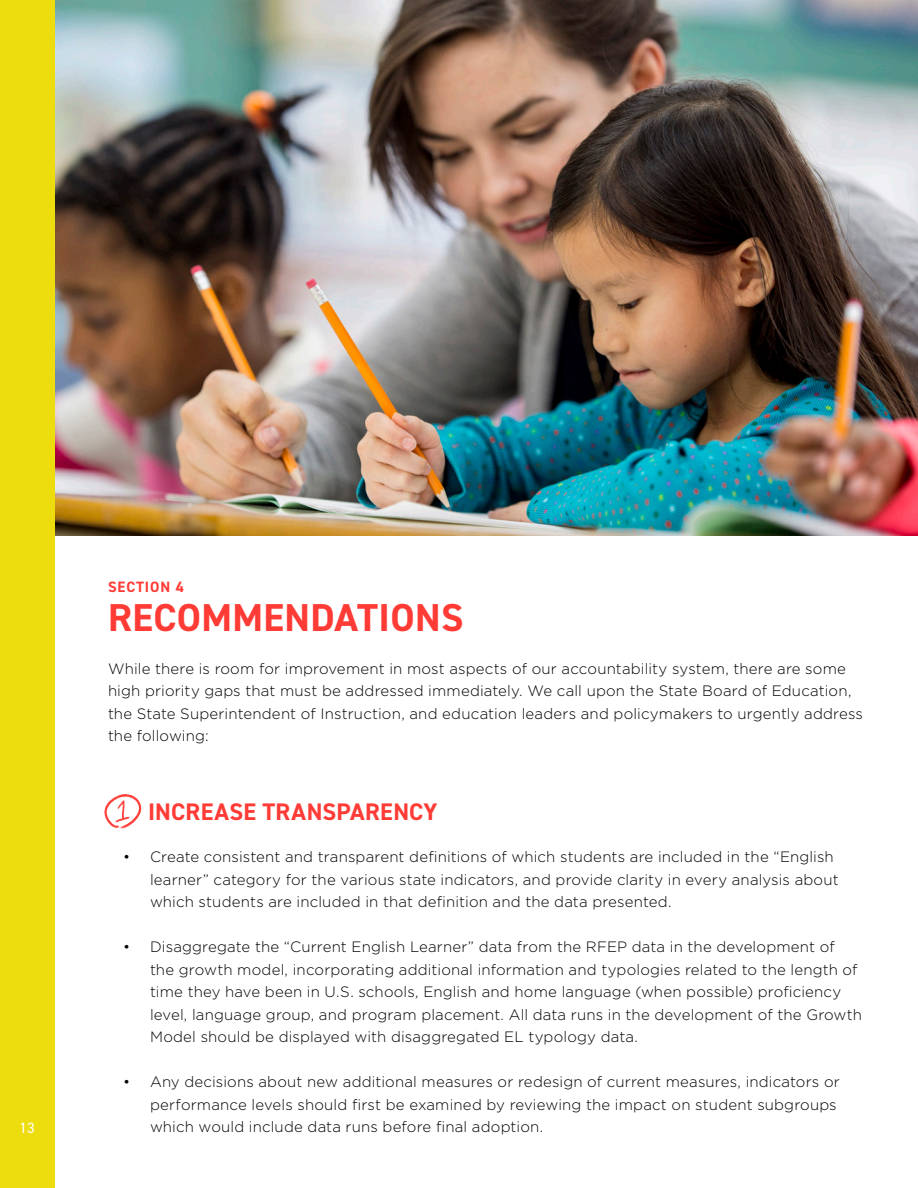
<style>
.page{position:relative;width:918px;height:1188px;background:#fff}
.page>*{position:absolute;margin:0;border:0;box-sizing:border-box;transform-origin:0 0}
.t1{font:700 39px "DIN2014";letter-spacing:.01em;color:#ff3b36}
.t2{font:700 24px "DIN2014";letter-spacing:.01em;color:#ff3b36}
.t3{font:300 15px/22.5px "Gotham";letter-spacing:.01em;color:#000}
.t4{font:700 15px "DIN2014";letter-spacing:.06em;color:#ff3b36}
.t5{font:15px "DIN2014";color:#fff}
</style>
<div class="page">
<img style="left:54px;top:0;width:864px;height:536px">
<div style="left:0;top:0;width:54px;height:1188px;background:#eddd0e"></div>
<img style="left:105px;top:795px;width:36px;height:34px">
<p class="t5" style="left:20px;top:1119px;width:16px">13</p>
<p class="t4" style="left:108px;top:580px;width:77px">SECTION 4</p>
<h1 class="t1" style="left:108px;top:600px;width:357px">RECOMMENDATIONS</h1>
<p class="t3" style="left:108px;top:658px;width:757px">While there is room for improvement in most aspects of our accountability system, there are some high priority gaps that must be addressed immediately. We call upon the State Board of Education, the State Superintendent of Instruction, and education leaders and policymakers to urgently address the following:</p>
<h2 class="t2" style="left:148px;top:801px;width:291px">INCREASE TRANSPARENCY</h2>
<p class="t3" style="left:150px;top:847px;width:690px;text-indent:-27px">• Create consistent and transparent definitions of which students are included in the “English learner” category for the various state indicators, and provide clarity in every analysis about which students are included in that definition and the data presented.</p>
<p class="t3" style="left:150px;top:937px;width:714px;text-indent:-27px">• Disaggregate the “Current English Learner” data from the RFEP data in the development of the growth model, incorporating additional information and typologies related to the length of time they have been in U.S. schools, English and home language (when possible) proficiency level, language group, and program placement. All data runs in the development of the Growth Model should be displayed with disaggregated EL typology data.</p>
<p class="t3" style="left:150px;top:1072px;width:691px;text-indent:-27px">• Any decisions about new additional measures or redesign of current measures, indicators or performance levels should first be examined by reviewing the impact on student subgroups which would include data runs before final adoption.</p>
</div>
